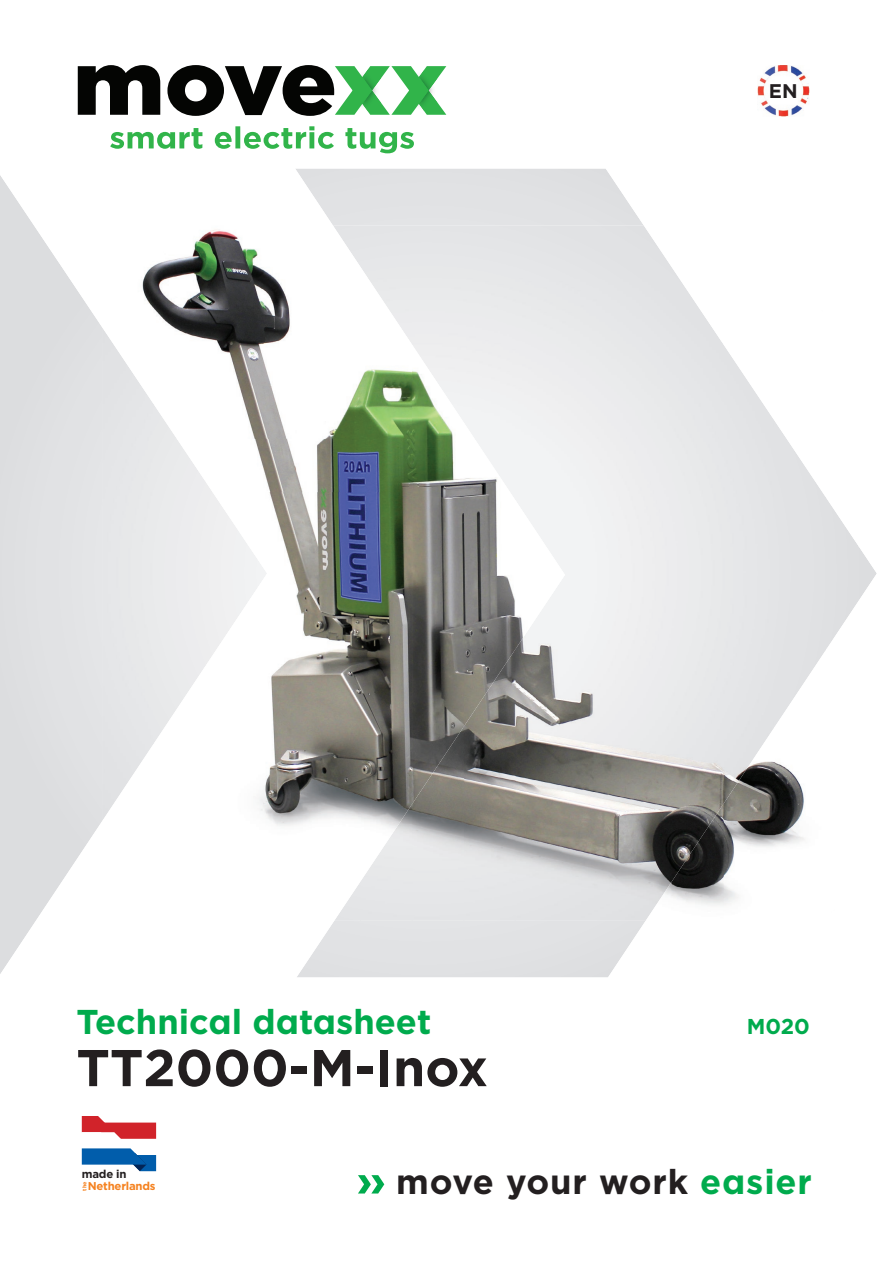
<style>
.page{position:relative;width:893px;height:1263px;background:#fff}
.page>*{position:absolute;margin:0;border:0;box-sizing:border-box;transform-origin:0 0}
.t1{font:700 51.6px "Gotham";color:#231f20}
.t2{font:700 34.5px "Gotham";letter-spacing:.025em;color:#231f20}
.t3{font:700 34.5px "Gotham";color:#00ab4d}
.t4{font:700 21.6px "Gotham";color:#00ab4d}
.t5{font:700 19.8px "Gotham";color:#231f20}
.t6{font:700 11.4px "Gotham";letter-spacing:-.02em;color:#f58220}
.t7{font:700 11.4px "Gotham";letter-spacing:-.02em;color:#231f20}
.t8{font:700 5.4px "Gotham";color:#f58220}
.s1{color:#00ab4d}
</style>
<div class="page">
<svg style="left:0;top:169px;width:645px;height:808px;fill:#e1e2e4"></svg>
<svg style="left:110px;top:126px;width:304px;height:27px"></svg>
<svg style="left:78px;top:65px;width:82px;height:50px"></svg>
<svg style="left:167px;top:65px;width:279px;height:51px"></svg>
<svg style="left:82px;top:1116px;width:74px;height:55px"></svg>
<svg style="left:358px;top:1175px;width:26px;height:18px"></svg>
<img style="left:757px;top:65px;width:52px;height:52px">
<div style="left:413px;top:225px;width:231px;height:53px;background:#e4e5e7"></div>
<div style="left:102px;top:440px;width:51px;height:304px;background:#e6e7e9"></div>
<div style="left:413px;top:278px;width:266px;height:107px;background:#e9eaeb"></div>
<div style="left:153px;top:440px;width:52px;height:226px;background:#ebebed"></div>
<div style="left:465px;top:385px;width:257px;height:54px;background:#ececee"></div>
<div style="left:516px;top:439px;width:206px;height:107px;background:#eeeeef"></div>
<img style="left:515px;top:546px;width:207px;height:375px">
<img style="left:464px;top:727px;width:51px;height:194px">
<img style="left:413px;top:804px;width:51px;height:117px">
<img style="left:102px;top:225px;width:311px;height:215px">
<img style="left:644px;top:225px;width:35px;height:54px">
<img style="left:679px;top:279px;width:72px;height:107px">
<img style="left:412px;top:345px;width:53px;height:459px">
<img style="left:464px;top:422px;width:52px;height:305px">
<img style="left:751px;top:386px;width:36px;height:54px">
<img style="left:177px;top:439px;width:236px;height:54px">
<img style="left:787px;top:440px;width:71px;height:107px">
<img style="left:205px;top:492px;width:208px;height:429px">
<img style="left:515px;top:500px;width:50px;height:149px">
<img style="left:826px;top:546px;width:51px;height:102px">
<img style="left:775px;top:648px;width:52px;height:198px">
<img style="left:153px;top:666px;width:53px;height:255px">
<img style="left:102px;top:744px;width:52px;height:177px">
<img style="left:723px;top:726px;width:52px;height:179px">
<img style="left:671px;top:804px;width:53px;height:117px">
<img style="left:646px;top:882px;width:25px;height:39px">
<p class="t5" style="left:769px;top:78px;width:30px">EN</p>
<p class="t3" style="left:76px;top:999px;width:356px">Technical datasheet</p>
<p class="t4" style="left:747px;top:1012px;width:65px">M020</p>
<h1 class="t1" style="left:76px;top:1034px;width:413px">TT2000-M-Inox</h1>
<p class="t7" style="left:82px;top:1167px;width:46px">made in</p>
<p class="t6" style="left:88px;top:1178px;width:69px">Netherlands</p>
<p class="t8" style="left:81px;top:1190px;width:10px;rotate:-90deg">the</p>
<p class="t2" style="left:396px;top:1158px;width:417px">move your work <span class="s1">easier</span></p>
</div>
